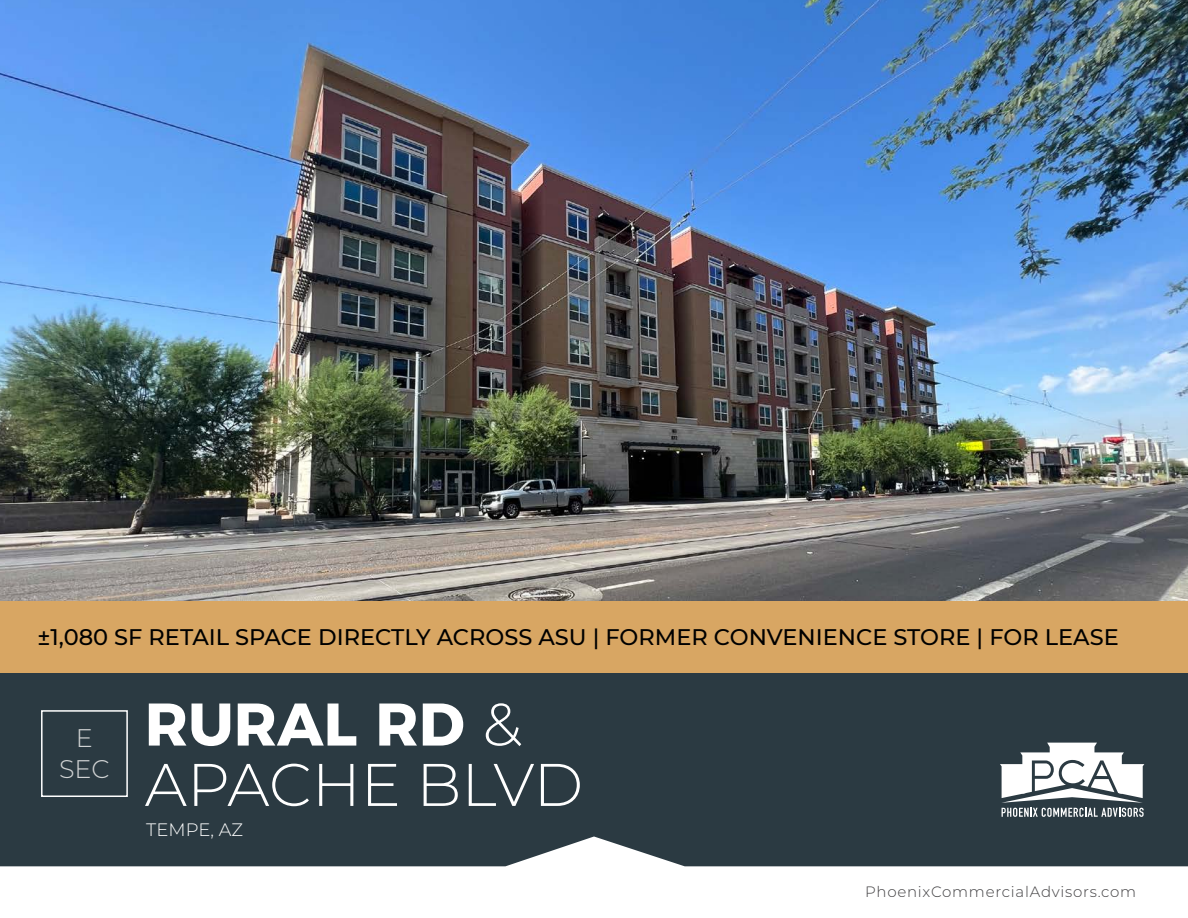
<style>
.page{position:relative;width:1188px;height:918px;background:#fff}
.page>*{position:absolute;margin:0;border:0;box-sizing:border-box;transform-origin:0 0}
.t1{font:300 60px/60.3px "Montserrat";letter-spacing:-.005em;color:#fff}
.t2{font:300 25.5px/30.6px "Montserrat";color:#d1d3d4;text-align:center}
.t3{font:500 22.5px "Montserrat";color:#000}
.t4{font:300 18px "Montserrat";color:#fff}
.t5{font:300 15px "Montserrat";letter-spacing:.05em;color:#414042}
.s1{font-weight:700}
</style>
<div class="page">
<img style="left:0;top:0;width:1188px;height:601px">
<div style="left:0;top:673px;width:1188px;height:193px;background:#2b3a42"></div>
<svg style="left:1000px;top:743px;width:144px;height:74px"></svg>
<div style="left:41px;top:710px;width:87px;height:87px;border:2px solid #fff"></div>
<div style="left:0;top:601px;width:1188px;height:72px;background:#d8a663"></div>
<p class="t3" style="left:37px;top:621px;width:1083px">±1,080 SF RETAIL SPACE DIRECTLY ACROSS ASU | FORMER CONVENIENCE STORE | FOR LEASE</p>
<p class="t2" style="left:59px;top:722px;width:52px">E<br>SEC</p>
<h1 class="t1" style="left:145px;top:692px;width:440px"><span class="s1">RURAL RD</span> &amp;<br>APACHE BLVD</h1>
<p class="t4" style="left:146px;top:817px;width:98px">TEMPE, AZ</p>
<p class="t5" style="left:865px;top:881px;width:273px">PhoenixCommercialAdvisors.com</p>
</div>
